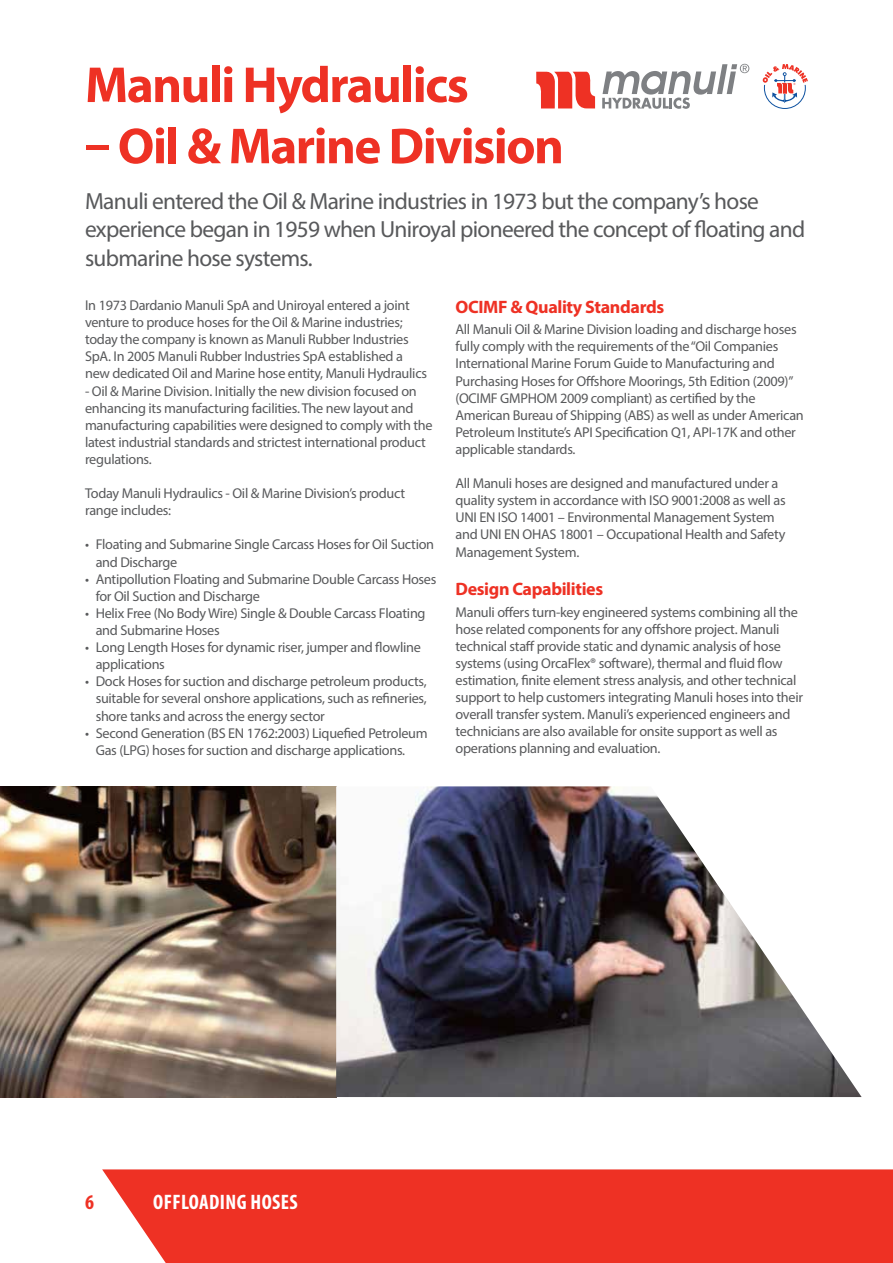
<style>
.page{position:relative;width:893px;height:1263px;background:#fff}
.page>*{position:absolute;margin:0;border:0;box-sizing:border-box;transform-origin:0 0}
.t1{font:700 51px "Myriad Pro";letter-spacing:-.03em;color:#ee3124}
.t2{font:23.4px/28px "Myriad Pro";letter-spacing:-.03em;color:#58595b}
.t3{font:700 condensed 21px "Myriad Pro";letter-spacing:.02em;color:#fff}
.t4{font:700 condensed 21px "Myriad Pro";color:#ee3124}
.t5{font:700 18px "Myriad Pro";letter-spacing:-.02em;color:#ee3124}
.t6{font:14.25px/17.1px "Myriad Pro";letter-spacing:-.02em;color:#58595b}
</style>
<div class="page">
<div style="left:102px;top:1169px;width:791px;height:94px;background:#ee3124"></div>
<img style="left:0;top:786px;width:862px;height:311px">
<svg style="left:602px;top:64px;width:147px;height:45px"></svg>
<svg style="left:536px;top:71px;width:59px;height:37px"></svg>
<svg style="left:762px;top:64px;width:46px;height:45px"></svg>
<h1 class="t1" style="left:85px;top:52px;width:385px">Manuli Hydraulics</h1>
<h1 class="t1" style="left:85px;top:113px;width:480px">– Oil &amp; Marine Division</h1>
<h2 class="t2" style="left:85px;top:187px;width:722px">Manuli entered the Oil &amp; Marine industries in 1973 but the company’s hose experience began in 1959 when Uniroyal pioneered the concept of floating and submarine hose systems.</h2>
<p class="t6" style="left:85px;top:296px;width:343px">In 1973 Dardanio Manuli SpA and Uniroyal entered a joint venture to produce hoses for the Oil &amp; Marine industries; today the company is known as Manuli Rubber Industries SpA. In 2005 Manuli Rubber Industries SpA established a new dedicated Oil and Marine hose entity, Manuli Hydraulics</p>
<p class="t6" style="left:85px;top:382px;width:349px">- Oil &amp; Marine Division. Initially the new division focused on enhancing its manufacturing facilities. The new layout and manufacturing capabilities were designed to comply with the latest industrial standards and strictest international product regulations.</p>
<p class="t6" style="left:85px;top:485px;width:321px">Today Manuli Hydraulics - Oil &amp; Marine Division’s product range includes:</p>
<p class="t6" style="left:96px;top:536px;width:340px;text-indent:-11px">• Floating and Submarine Single Carcass Hoses for Oil Suction and Discharge</p>
<p class="t6" style="left:96px;top:570px;width:342px;text-indent:-11px">• Antipollution Floating and Submarine Double Carcass Hoses for Oil Suction and Discharge</p>
<p class="t6" style="left:96px;top:604px;width:331px;text-indent:-11px">• Helix Free (No Body Wire) Single &amp; Double Carcass Floating and Submarine Hoses</p>
<p class="t6" style="left:96px;top:638px;width:327px;text-indent:-11px">• Long Length Hoses for dynamic riser, jumper and flowline applications</p>
<p class="t6" style="left:96px;top:673px;width:333px;text-align:justify;text-indent:-11px">• Dock Hoses for suction and discharge petroleum products, suitable for several onshore applications, such as refineries, shore tanks and across the energy sector</p>
<p class="t6" style="left:96px;top:724px;width:334px;text-indent:-11px">• Second Generation (BS EN 1762:2003) Liquefied Petroleum<br>Gas (LPG) hoses for suction and discharge applications.</p>
<p class="t5" style="left:455px;top:295px;width:210px">OCIMF &amp; Quality Standards</p>
<p class="t6" style="left:455px;top:321px;width:350px">All Manuli Oil &amp; Marine Division loading and discharge hoses fully comply with the requirements of the “Oil Companies International Marine Forum Guide to Manufacturing and Purchasing Hoses for Offshore Moorings, 5th Edition (2009)” (OCIMF GMPHOM 2009 compliant) as certified by the American Bureau of Shipping (ABS) as well as under American PetroIeum Institute’s API Specification Q1, API-17K and other applicable standards.</p>
<p class="t6" style="left:455px;top:475px;width:332px">All Manuli hoses are designed and manufactured under a quality system in accordance with ISO 9001:2008 as well as UNI EN ISO 14001 – Environmental Management System and UNI EN OHAS 18001 – Occupational Health and Safety Management System.</p>
<p class="t5" style="left:455px;top:577px;width:149px">Design Capabilities</p>
<p class="t6" style="left:455px;top:603px;width:349px">Manuli offers turn-key engineered systems combining all the hose related components for any offshore project. Manuli technical staff provide static and dynamic analysis of hose systems (using OrcaFlex® software), thermal and fluid flow estimation, finite element stress analysis, and other technical support to help customers integrating Manuli hoses into their overall transfer system. Manuli’s experienced engineers and technicians are also available for onsite support as well as operations planning and evaluation.</p>
<h3 class="t4" style="left:85px;top:1188px;width:10px">6</h3>
<h3 class="t3" style="left:153px;top:1188px;width:146px">OFFLOADING HOSES</h3>
</div>
